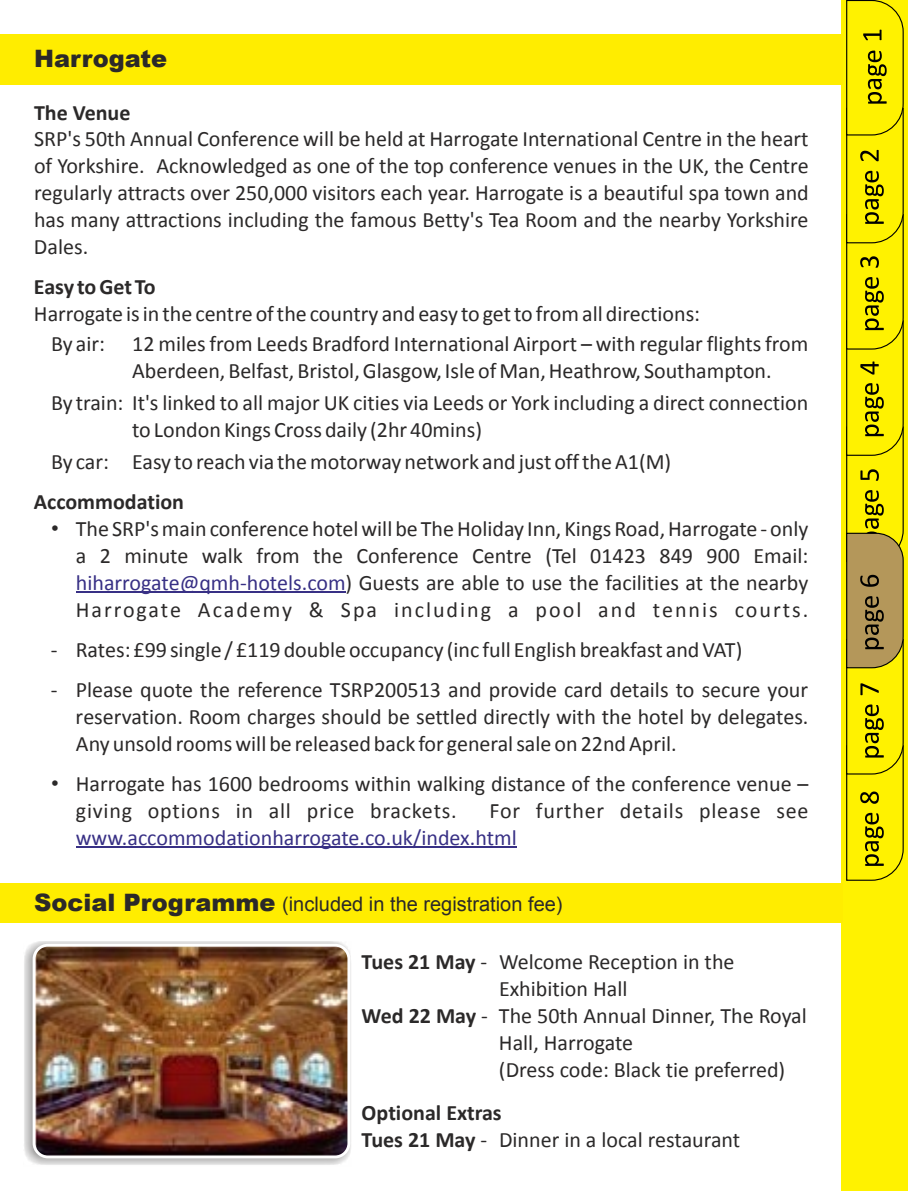
<style>
.page{position:relative;width:908px;height:1191px;background:#fff}
.page>*{position:absolute;margin:0;border:0;box-sizing:border-box;transform-origin:0 0}
.t1{font:900 24px "Arial";color:#2b2929}
.t2{font:22px/26.8px "Calibri";color:#2b2929}
.t3{font:22px "Calibri";color:#383085}
.t4{font:700 22px "Calibri";color:#2b2929}
.t5{font:22px "Calibri";letter-spacing:.035em;color:#2b2929}
.t6{font:20px "Arial";color:#2b2929}
.s1{font-family:"Arial"}
.s2{color:#383085}
.s3{font-weight:900;font-size:24px}
.s4{font-weight:700}
</style>
<div class="page">
<div style="left:841px;top:0;width:66px;height:1191px;background:#fff200"></div>
<div style="left:0;top:882px;width:842px;height:40px;background:#ffed00"></div>
<div style="left:23px;top:941px;width:328px;height:226px;background:#2b2929;opacity:.49"></div>
<img style="left:34px;top:945px;width:315px;height:212px">
<div style="left:33px;top:943px;width:317px;height:215px;border:3px solid #fff;border-radius:14px"></div>
<div style="left:0;top:34px;width:842px;height:50px;background:#ffed00"></div>
<hr style="left:76px;top:591px;width:270px;height:1px;background:#383085">
<hr style="left:76px;top:847px;width:440px;height:1px;background:#383085">
<svg style="left:846px;top:1px;width:57px;height:880px"></svg>
<p class="t1" style="left:34px;top:41px;width:134px">Harrogate</p>
<p class="t4" style="left:34px;top:98px;width:98px">The Venue</p>
<p class="t2" style="left:34px;top:126px;width:776px;text-align:justify">SRP's 50th Annual Conference will be held at Harrogate International Centre in the heart of Yorkshire. Acknowledged as one of the top conference venues in the UK, the Centre regularly attracts over 250,000 visitors each year. Harrogate is a beautiful spa town and has many attractions including the famous Betty's Tea Room and the nearby Yorkshire Dales.</p>
<p class="t4" style="left:34px;top:273px;width:123px">Easy toGet To</p>
<p class="t2" style="left:51px;top:299px;width:758px;line-height:29.6px;text-indent:-17px">Harrogate isin the centre ofthe country and easy to getto fromall directions:<br>By air: 12 miles from Leeds Bradford International Airport – with regular flights from</p>
<p class="t2" style="left:51px;top:354px;width:758px;line-height:32.2px;text-indent:81px">Aberdeen,Belfast,Bristol,Glasgow, Isle ofMan,Heathrow, Southampton.<br>By train: It's linked to all major UK cities via Leeds or York including a direct connection</p>
<p class="t2" style="left:51px;top:413px;width:621px;line-height:32.2px;text-indent:81px">to London Kings Cross daily (2hr 40mins)<br>By car: Easy to reach via themotorway network and just offtheA1(M)</p>
<p class="t4" style="left:34px;top:488px;width:152px">Accommodation</p>
<p class="t2" style="left:76px;top:515px;width:733px;text-align:justify;text-indent:-25px"><span class="s1">•</span> The SRP'smain conference hotelwill be TheHoliday Inn, KingsRoad,Harrogate - only a 2 minute walk from the Conference Centre (Tel 01423 849 900 Email: <span class="s2">hiharrogate@qmh-hotels.com</span>) Guests are able to use the facilities at the nearby Harrogate Academy &amp; Spa including a pool and tennis courts.</p>
<p class="t2" style="left:51px;top:636px;width:692px">- Rates: £99 single / £119 double occupancy (inc full English breakfast andVAT)</p>
<p class="t2" style="left:76px;top:676px;width:734px;text-align:justify;text-indent:-25px">- Please quote the reference TSRP200513 and provide card details to secure your reservation. Room charges should be settled directly with the hotel by delegates.<br>Any unsold roomswill be released back for generalsale on 22ndApril.</p>
<p class="t2" style="left:76px;top:770px;width:733px;text-indent:-25px"><span class="s1">•</span> Harrogate has 1600 bedrooms within walking distance of the conference venue – giving options in all price brackets.</p>
<p class="t5" style="left:489px;top:797px;width:320px">For further details please see</p>
<p class="t3" style="left:76px;top:823px;width:442px">www.accommodationharrogate.co.uk/index.html</p>
<p class="t6" style="left:34px;top:890px;width:530px"><span class="s3">Social Programme</span> (included in the registration fee)</p>
<p class="t2" style="left:361px;top:948px;width:374px"><span class="s4">Tues 21 May</span> - Welcome Reception in the</p>
<p class="t2" style="left:499px;top:975px;width:130px">Exhibition Hall</p>
<p class="t2" style="left:361px;top:1002px;width:446px"><span class="s4">Wed 22 May</span> - The 50th Annual Dinner, The Royal</p>
<p class="t2" style="left:498px;top:1029px;width:136px">Hall, Harrogate</p>
<p class="t2" style="left:498px;top:1056px;width:287px">(Dress code: Black tie preferred)</p>
<p class="t2" style="left:361px;top:1099px;width:380px"><span class="s4">Optional Extras<br>Tues 21 May</span> - Dinner in a local restaurant</p>
</div>
